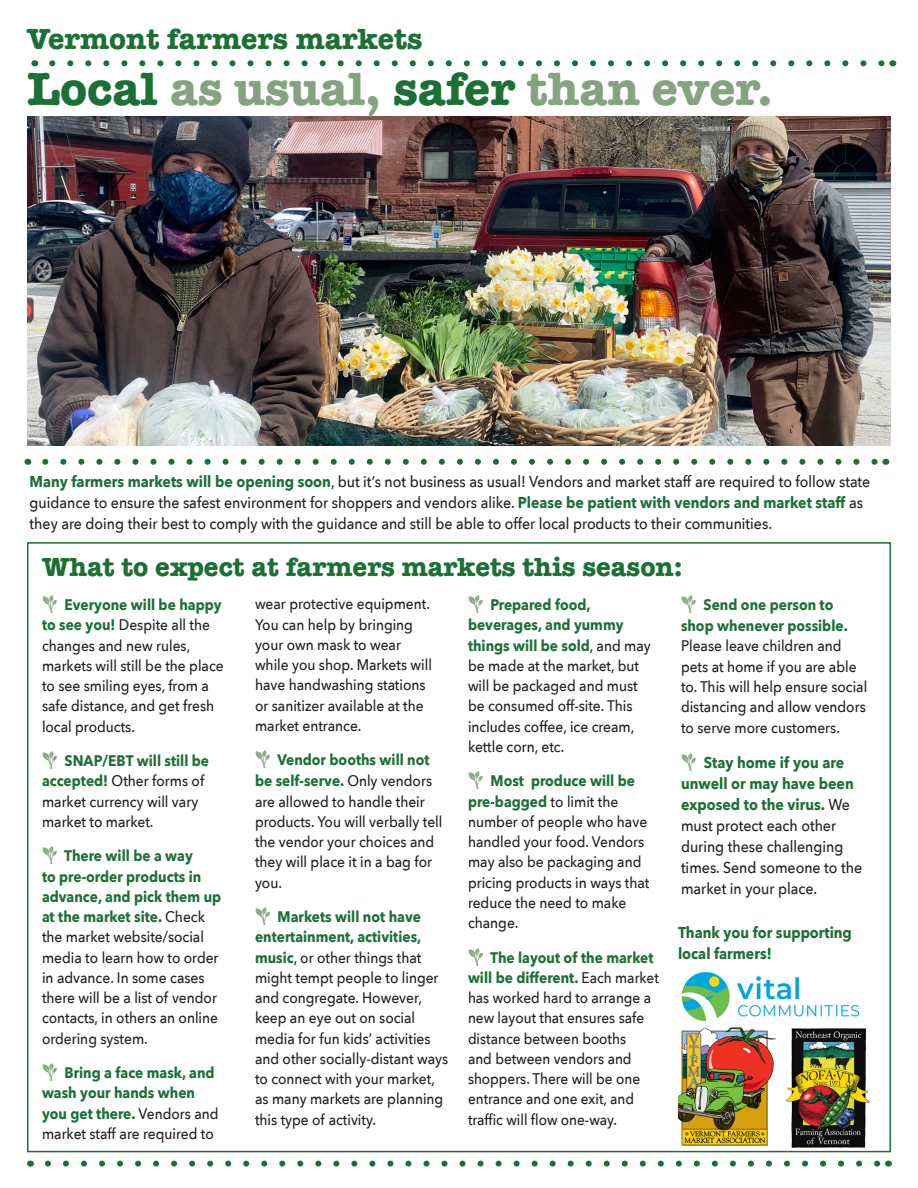
<style>
.page{position:relative;width:918px;height:1188px;background:#fff}
.page>*{position:absolute;margin:0;border:0;box-sizing:border-box;transform-origin:0 0}
.t1{font:700 48px "American Typewriter";color:#85a380}
.t2{font:700 30px "American Typewriter";color:#1c7036}
.t3{font:700 27px "American Typewriter";color:#1c7036}
.t4{font:500 15.75px/21px "Avenir Next";color:#231f20;scale:.9 1}
.t5{font:700 15.75px/21px "Avenir Next";color:#1c7036;scale:.9 1}
.t6{font:500 15.3px/20.2px "Avenir Next";color:#231f20;scale:.9 1}
.t7{font:500 15.3px/20.2px "Avenir Next";color:#231f20;scale:.89 1}
.t8{font:700 15.3px/20.2px "Avenir Next";color:#1c7036;scale:.9 1}
.s1{color:#1c7036}
.s2{font-weight:700;color:#1c7036}
.s3{font-weight:500;color:#231f20}
</style>
<div class="page">
<img style="left:27px;top:117px;width:864px;height:329px">
<svg style="left:52px;top:60px;width:831px;height:6px"></svg>
<svg style="left:48px;top:1161px;width:831px;height:6px"></svg>
<img style="left:786px;top:1028px;width:84px;height:120px">
<img style="left:678px;top:1027px;width:98px;height:119px">
<img style="left:681px;top:972px;width:179px;height:49px">
<svg style="left:45px;top:459px;width:831px;height:6px"></svg>
<p class="t2" style="left:27px;top:13px;width:397px">Vermont farmers markets</p>
<p class="t1" style="left:27px;top:48px;width:748px"><span class="s1">Local</span> as usual, <span class="s1">safer</span> than ever.</p>
<p class="t4" style="left:30px;top:470px;width:936px"><span class="s2">Many farmers markets will be opening soon</span>, but it’s not business as usual! Vendors and market staff are required to follow state guidance to ensure the safest environment for shoppers and vendors alike. <span class="s2">Please be patient with vendors and market staff</span> as they are doing their best to comply with the guidance and still be able to offer local products to their communities.</p>
<p class="t3" style="left:42px;top:543px;width:642px">What to expect at farmers markets this season:</p>
<p class="t6" style="left:42px;top:594px;width:203px;text-indent:23px"><span class="s2">Everyone will be happy to see you!</span> Despite all the changes and new rules, markets will still be the place to see smiling eyes, from a safe distance, and get fresh local products.</p>
<p class="t6" style="left:42px;top:750px;width:187px;text-indent:23px"><span class="s2">SNAP/EBT will still be accepted!</span> Other forms of market currency will vary market to market.</p>
<p class="t6" style="left:42px;top:845px;width:201px;text-indent:22px"><span class="s2">There will be a way<br>to pre-order products in advance, and pick them up at the market site.</span> Check the market website/social media to learn how to order in advance. In some cases there will be a list of vendor contacts, in others an online ordering system.</p>
<p class="t8" style="left:42px;top:1062px;width:198px;text-indent:23px">Bring a face mask, and wash your hands when you get there. <span class="s3">Vendors and market staff are required to</span></p>
<p class="t6" style="left:468px;top:594px;width:205px;text-indent:23px"><span class="s2">Prepared food, beverages, and yummy things will be sold</span>, and may be made at the market, but will be packaged and must be consumed off-site. This includes coffee, ice cream, kettle corn, etc.</p>
<p class="t6" style="left:468px;top:770px;width:203px;text-indent:23px"><span class="s2">Most produce will be pre-bagged</span> to limit the number of people who have handled your food. Vendors may also be packaging and pricing products in ways that reduce the need to make change.</p>
<p class="t7" style="left:468px;top:947px;width:216px;text-indent:22px"><span class="s2">The layout of the market will be different.</span> Each market has worked hard to arrange a new layout that ensures safe distance between booths<br>and between vendors and shoppers. There will be one entrance and one exit, and traffic will flow one-way.</p>
<p class="t6" style="left:681px;top:594px;width:209px;text-indent:23px"><span class="s2">Send one person to shop whenever possible.<br></span>Please leave children and pets at home if you are able to. This will help ensure social distancing and allow vendors to serve more customers.</p>
<p class="t4" style="left:681px;top:751px;width:203px;text-indent:23px"><span class="s2">Stay home if you are unwell or may have been exposed to the virus.</span> We must protect each other during these challenging times. Send someone to the market in your place.</p>
<p class="t5" style="left:678px;top:922px;width:195px">Thank you for supporting local farmers!</p>
<p class="t6" style="left:255px;top:593px;width:198px">wear protective equipment.<br>You can help by bringing your own mask to wear while you shop. Markets will have handwashing stations or sanitizer available at the market entrance.</p>
<p class="t6" style="left:255px;top:749px;width:210px;text-indent:22px"><span class="s2">Vendor booths will not be self-serve.</span> Only vendors are allowed to handle their products. You will verbally tell the vendor your choices and they will place it in a bag for you.</p>
<p class="t6" style="left:255px;top:906px;width:216px;text-indent:23px"><span class="s2">Markets will not have entertainment, activities, music</span>, or other things that might tempt people to linger and congregate. However, keep an eye out on social media for fun kids’ activities and other socially-distant ways to connect with your market, as many markets are planning this type of activity.</p>
</div>
